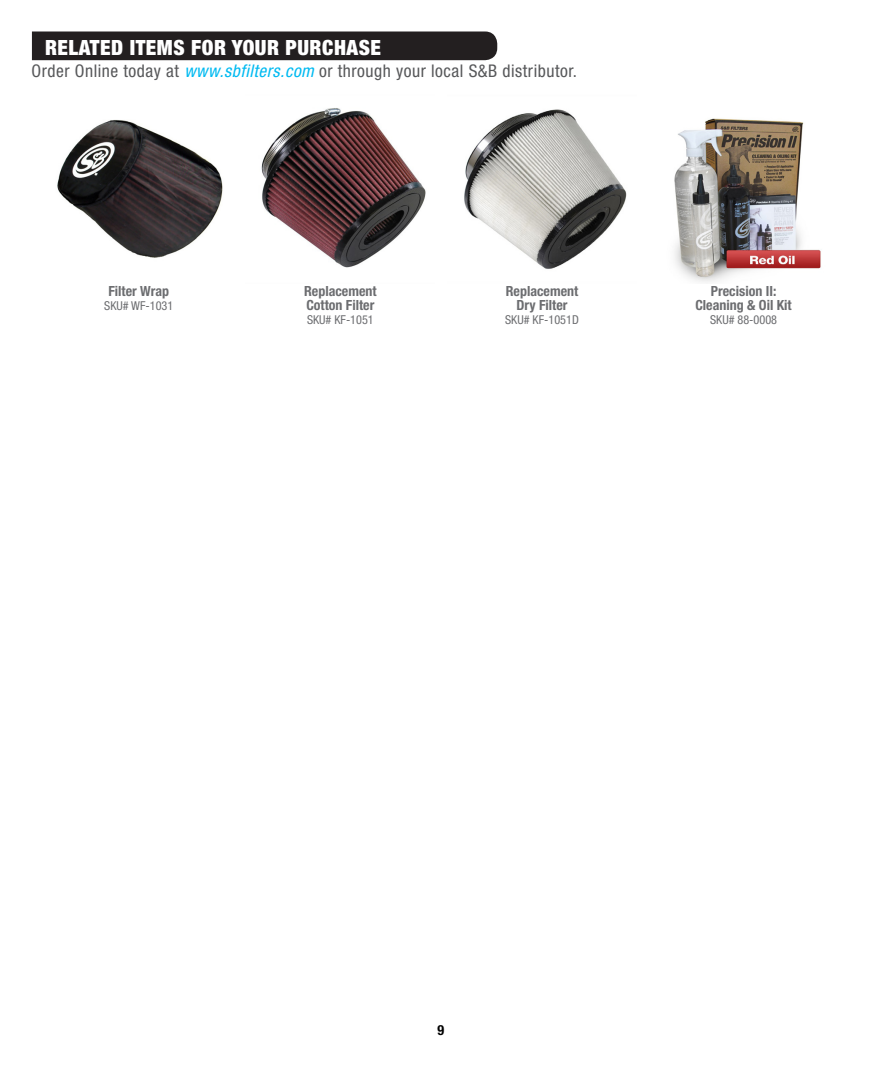
<style>
.page{position:relative;width:882px;height:1071px;background:#fff}
.page>*{position:absolute;margin:0;border:0;box-sizing:border-box;transform-origin:0 0}
.t1{font:900 condensed 21px "Helvetica Neue";letter-spacing:.025em;color:#fff}
.t2{font:condensed 17.5px "Helvetica Neue";letter-spacing:.03em;color:#57585a}
.t3{font:700 condensed 14px "Helvetica Neue";color:#6c6d70}
.t4{font:700 condensed 14px "Helvetica Neue";color:#000}
.t5{font:condensed 12.25px "Helvetica Neue";color:#6c6d70}
.s1{font-style:italic;color:#00baf1}
</style>
<div class="page">
<img style="left:57px;top:120px;width:166px;height:138px">
<img style="left:261px;top:108px;width:165px;height:160px">
<img style="left:464px;top:109px;width:163px;height:160px">
<img style="left:674px;top:118px;width:147px;height:164px">
<div style="left:32px;top:32px;width:465px;height:28px;background:#231f20"></div>
<p class="t1" style="left:45px;top:35px;width:338px">RELATED ITEMS FOR YOUR PURCHASE</p>
<p class="t2" style="left:32px;top:60px;width:547px">Order Online today at <span class="s1">www.sbfilters.com</span> or through your local S&amp;B distributor.</p>
<p class="t3" style="left:108px;top:282px;width:62px">Filter Wrap</p>
<p class="t5" style="left:104px;top:298px;width:71px">SKU# WF-1031</p>
<p class="t3" style="left:304px;top:282px;width:74px">Replacement</p>
<p class="t3" style="left:306px;top:296px;width:70px">Cotton Filter</p>
<p class="t5" style="left:307px;top:312px;width:68px">SKU# KF-1051</p>
<p class="t3" style="left:506px;top:282px;width:74px">Replacement</p>
<p class="t3" style="left:517px;top:296px;width:53px">Dry Filter</p>
<p class="t5" style="left:505px;top:312px;width:75px">SKU# KF-1051D</p>
<p class="t3" style="left:711px;top:282px;width:67px">Precision II:</p>
<p class="t3" style="left:695px;top:296px;width:98px">Cleaning &amp; Oil Kit</p>
<p class="t5" style="left:710px;top:312px;width:69px">SKU# 88-0008</p>
<p class="t4" style="left:438px;top:1021px;width:8px">9</p>
</div>
